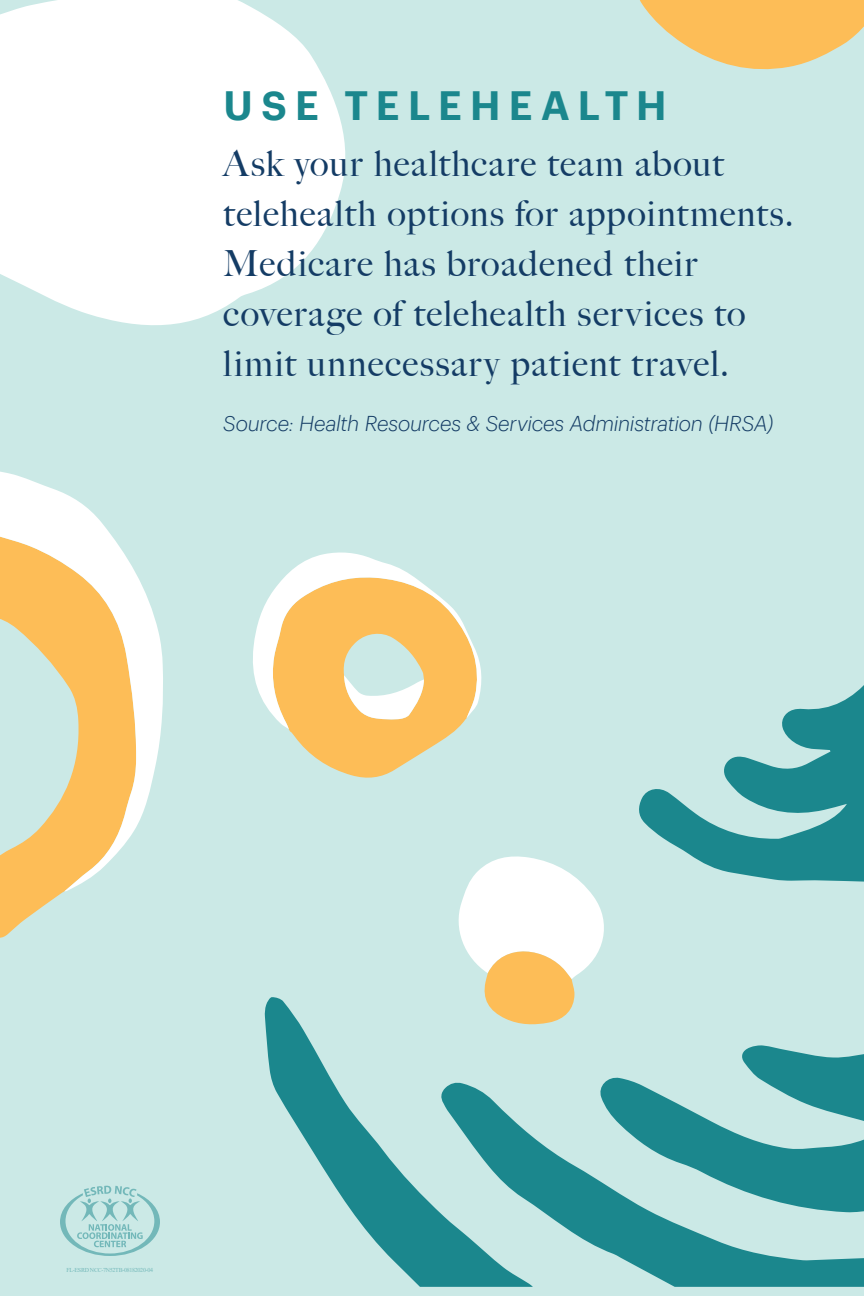
<style>
.page{position:relative;width:864px;height:1296px;background:#cbe9e6}
.page>*{position:absolute;margin:0;border:0;box-sizing:border-box;transform-origin:0 0}
.t1{font:600 40px "Graphik";letter-spacing:.195em;color:#1b878d}
.t2{font:500 36px/50px "Big Caslon";letter-spacing:.035em;color:#143c65}
.t3{font:italic 300 21px "Graphik";letter-spacing:-.015em;color:#143c65}
.t4{font:6px "Times New Roman";letter-spacing:-.05em;color:#73b8b9}
</style>
<div class="page">
<svg style="left:640px;top:0;width:224px;height:70px"></svg>
<svg style="left:0;top:0;width:346px;height:325px;background:#f7fbfb"></svg>
<svg style="left:0;top:891px;width:66px;height:47px"></svg>
<svg style="left:639px;top:685px;width:225px;height:197px"></svg>
<svg style="left:533px;top:1137px;width:331px;height:150px;fill:#1b878d"></svg>
<svg style="left:265px;top:997px;width:268px;height:290px"></svg>
<svg style="left:0;top:471px;width:163px;height:420px"></svg>
<svg style="left:597px;top:1045px;width:267px;height:168px"></svg>
<svg style="left:453px;top:856px;width:151px;height:169px"></svg>
<svg style="left:253px;top:552px;width:229px;height:226px"></svg>
<svg style="left:60px;top:1186px;width:100px;height:70px"></svg>
<p class="t1" style="left:223px;top:75px;width:445px">USE TELEHEALTH</p>
<p class="t2" style="left:223px;top:137px;width:572px">Ask your healthcare team about telehealth options for appointments.<br>Medicare has broadened their coverage of telehealth services to limit unnecessary patient travel.</p>
<p class="t3" style="left:223px;top:408px;width:552px">Source: Health Resources &amp; Services Administration (HRSA)</p>
<p class="t4" style="left:67px;top:1265px;width:88px">FL-ESRD NCC-7N52TB-08182020-04</p>
</div>
